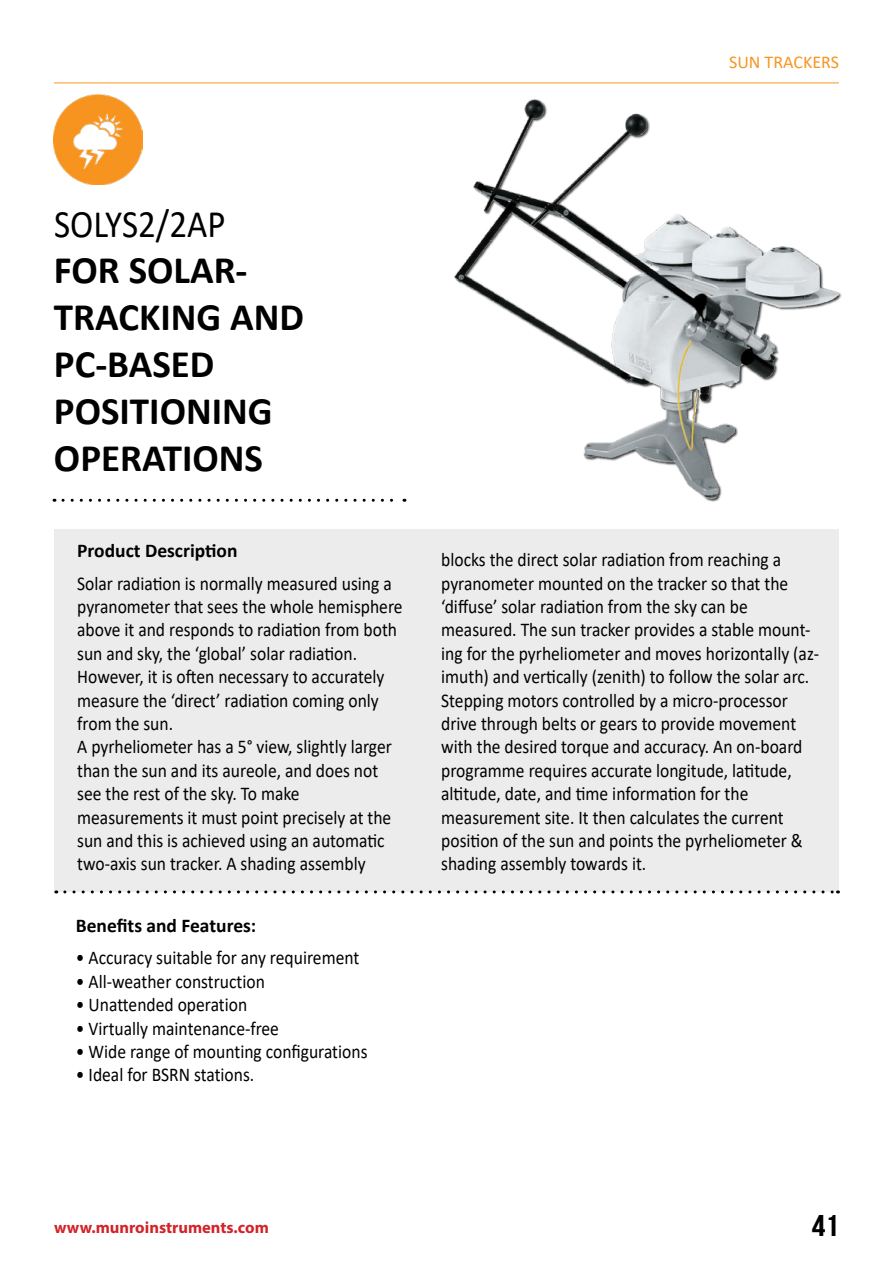
<style>
.page{position:relative;width:893px;height:1263px;background:#fff}
.page>*{position:absolute;margin:0;border:0;box-sizing:border-box;transform-origin:0 0}
.t1{font:700 39px/46.8px "Calibri";color:#000}
.t2{font:39px "Calibri";color:#000;scale:.9 1}
.t3{font:30px "Bebas Neue";color:#000;scale:1.15 1}
.t4{font:19.5px/23.4px "Calibri";color:#000;scale:.9 1}
.t5{font:700 19.5px "Calibri";color:#000}
.t6{font:18px "Calibri";color:#f8951f}
.t7{font:700 16.5px "Myriad Pro";color:#d2232a}
</style>
<div class="page">
<hr style="left:54px;top:83px;width:785px;height:1px;background:#f8951f">
<div style="left:54px;top:530px;width:785px;height:362px;background:#edecec"></div>
<img style="left:454px;top:100px;width:385px;height:399px">
<svg style="left:63px;top:499px;width:342px;height:3px"></svg>
<img style="left:54px;top:94px;width:88px;height:91px">
<svg style="left:65px;top:890px;width:773px;height:3px"></svg>
<p class="t6" style="left:729px;top:49px;width:111px">SUN TRACKERS</p>
<h1 class="t2" style="left:54px;top:196px;width:192px">SOLYS2/2AP</h1>
<h1 class="t1" style="left:54px;top:246px;width:252px">FOR SOLAR-<br>TRACKING AND<br>PC-BASED<br>POSITIONING<br>OPERATIONS</h1>
<p class="t5" style="left:77px;top:537px;width:162px">Product Description</p>
<p class="t4" style="left:77px;top:571px;width:363px">Solar radiation is normally measured using a pyranometer that sees the whole hemisphere above it and responds to radiation from both sun and sky, the ‘global’ solar radiation.<br>However, it is often necessary to accurately measure the ‘direct’ radiation coming only from the sun.<br>A pyrheliometer has a 5° view, slightly larger than the sun and its aureole, and does not see the rest of the sky. To make measurements it must point precisely at the sun and this is achieved using an automatic two-axis sun tracker. A shading assembly</p>
<p class="t5" style="left:76px;top:912px;width:182px">Benefits and Features:</p>
<p class="t4" style="left:76px;top:946px;width:316px">• Accuracy suitable for any requirement</p>
<p class="t4" style="left:76px;top:969px;width:212px">• All-weather construction</p>
<p class="t4" style="left:76px;top:992px;width:192px">• Unattended operation</p>
<p class="t4" style="left:76px;top:1016px;width:227px">• Virtually maintenance-free</p>
<p class="t4" style="left:76px;top:1039px;width:326px">• Wide range of mounting configurations</p>
<p class="t4" style="left:76px;top:1063px;width:200px">• Ideal for BSRN stations.</p>
<p class="t4" style="left:441px;top:547px;width:422px">blocks the direct solar radiation from reaching a pyranometer mounted on the tracker so that the ‘diffuse’ solar radiation from the sky can be measured. The sun tracker provides a stable mount&shy;ing for the pyrheliometer and moves horizontally (az&shy;imuth) and vertically (zenith) to follow the solar arc.<br>Stepping motors controlled by a micro-processor drive through belts or gears to provide movement with the desired torque and accuracy. An on-board programme requires accurate longitude, latitude, altitude, date, and time information for the measurement site. It then calculates the current position of the sun and points the pyrheliometer &amp; shading assembly towards it.</p>
<p class="t7" style="left:54px;top:1217px;width:216px">www.munroinstruments.com</p>
<h2 class="t3" style="left:812px;top:1209px;width:25px">41</h2>
</div>
